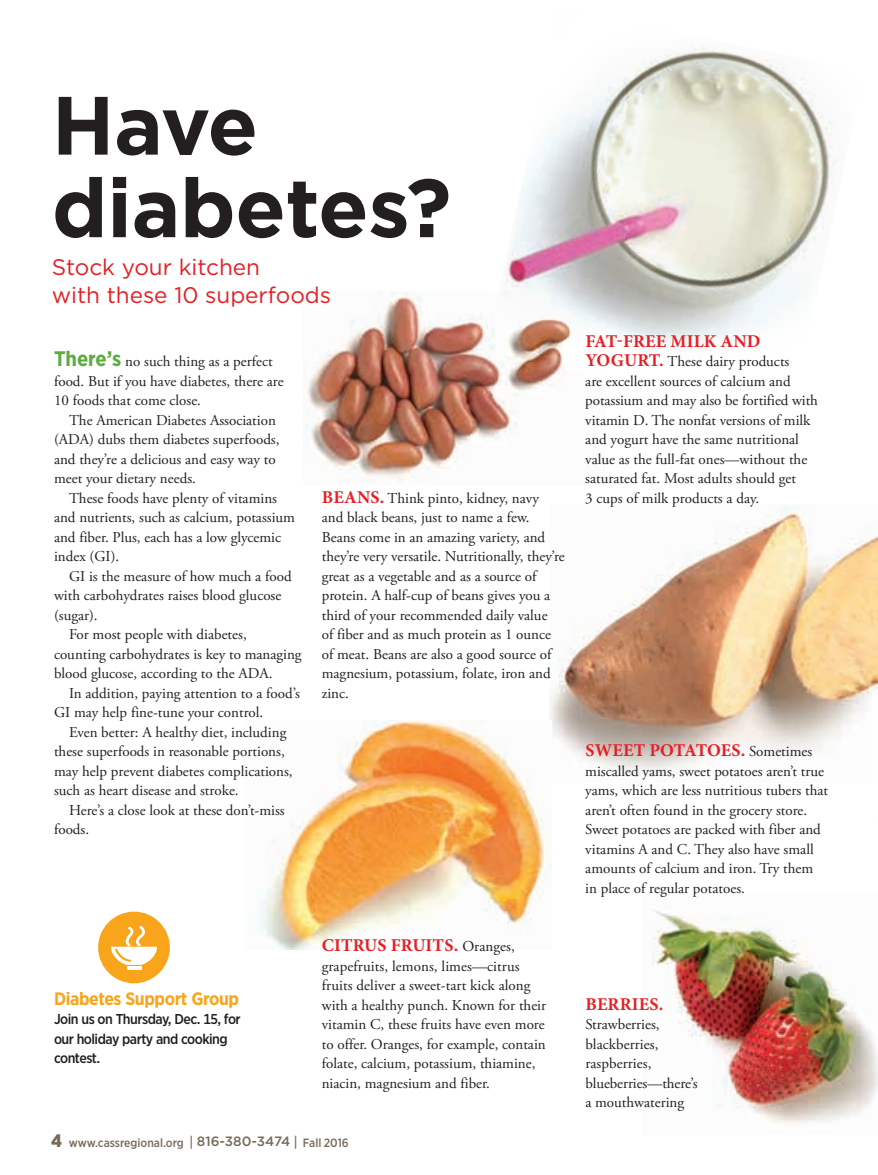
<style>
.page{position:relative;width:878px;height:1175px;background:#fff}
.page>*{position:absolute;margin:0;border:0;box-sizing:border-box;transform-origin:0 0}
.t1{font:700 82.5px/82.5px "Gotham";letter-spacing:-.005em;color:#231f20}
.t2{font:22.5px/28.5px "Gotham";color:#e71e24}
.t3{font:700 18px "Minion Pro";letter-spacing:.01em;color:#e71e24}
.t4{font:700 18px "Gotham Narrow";letter-spacing:-.02em;color:#f9a51b}
.t5{font:15px/19.5px "Adobe Garamond Pro";color:#231f20}
.t6{font:500 14.25px/19.5px "Gotham Narrow";letter-spacing:-.035em;color:#231f20}
.t7{font:500 12px "Gotham Narrow";color:#766b5b}
.s1{font-family:"Gotham Narrow";font-weight:700;font-size:21px;color:#5bac3f}
.s2{font-family:"Minion Pro";font-weight:700;font-size:18px;color:#e71e24}
.s3{font-family:"Adobe Garamond Pro";font-weight:400;font-size:15px;color:#231f20}
.s4{font-weight:900;font-size:18px}
.s5{font-family:"Meta OT";font-stretch:condensed;font-size:13.5px}
.s6{font-family:"Gotham";font-size:13.5px}
</style>
<div class="page">
<img style="left:503px;top:43px;width:332px;height:301px">
<img style="left:550px;top:507px;width:328px;height:265px">
<img style="left:872px;top:662px;width:6px;height:110px">
<img style="left:646px;top:911px;width:232px;height:214px">
<img style="left:304px;top:292px;width:301px;height:190px">
<img style="left:259px;top:720px;width:292px;height:229px">
<div style="left:98px;top:911px;width:72px;height:72px;background:#f9a51b;border-radius:50%"></div>
<hr style="left:127px;top:966px;width:14px;height:3px;background:#fff">
<svg style="left:111px;top:926px;width:46px;height:39px"></svg>
<h1 class="t1" style="left:52px;top:84px;width:401px">Have diabetes?</h1>
<h2 class="t2" style="left:52px;top:252px;width:281px">Stock your kitchen<br>with these 10 superfoods</h2>
<p class="t5" style="left:54px;top:352px;width:231px"><span class="s1">There’s</span> no such thing as a perfect food. But if you have diabetes, there are<br>10 foods that come close.</p>
<p class="t5" style="left:54px;top:411px;width:227px;text-indent:15px">The American Diabetes Association (ADA) dubs them diabetes superfoods, and they’re a delicious and easy way to meet your dietary needs.</p>
<p class="t5" style="left:54px;top:489px;width:242px;text-indent:15px">These foods have plenty of vitamins and nutrients, such as calcium, potassium and fiber. Plus, each has a low glycemic index (GI).</p>
<p class="t5" style="left:69px;top:567px;width:224px">GI is the measure of how much a food</p>
<p class="t5" style="left:54px;top:586px;width:229px">with carbohydrates raises blood glucose</p>
<p class="t5" style="left:54px;top:606px;width:45px">(sugar).</p>
<p class="t5" style="left:69px;top:625px;width:179px">For most people with diabetes,</p>
<p class="t5" style="left:54px;top:645px;width:249px">counting carbohydrates is key to managing</p>
<p class="t5" style="left:54px;top:664px;width:220px">blood glucose, according to the ADA.</p>
<p class="t5" style="left:69px;top:684px;width:232px">In addition, paying attention to a food’s</p>
<p class="t5" style="left:54px;top:703px;width:211px">GI may help fine-tune your control.</p>
<p class="t5" style="left:69px;top:723px;width:219px">Even better: A healthy diet, including</p>
<p class="t5" style="left:54px;top:742px;width:232px">these superfoods in reasonable portions,</p>
<p class="t5" style="left:54px;top:762px;width:240px">may help prevent diabetes complications,</p>
<p class="t5" style="left:54px;top:781px;width:186px">such as heart disease and stroke.</p>
<p class="t5" style="left:69px;top:801px;width:217px">Here’s a close look at these don’t-miss</p>
<p class="t5" style="left:54px;top:820px;width:37px">foods.</p>
<p class="t5" style="left:322px;top:489px;width:244px"><span class="s2">BEANS.</span> Think pinto, kidney, navy<br>and black beans, just to name a few.<br>Beans come in an amazing variety, and they’re very versatile. Nutritionally, they’re great as a vegetable and as a source of protein. A half-cup of beans gives you a third of your recommended daily value<br>of fiber and as much protein as 1 ounce of meat. Beans are also a good source of magnesium, potassium, folate, iron and zinc.</p>
<p class="t4" style="left:54px;top:987px;width:186px">Diabetes Support Group</p>
<p class="t6" style="left:54px;top:1009px;width:188px">Join us on Thursday, Dec. 15, for our holiday party and cooking contest.</p>
<p class="t3" style="left:322px;top:933px;width:194px">CITRUS FRUITS. <span class="s3">Oranges,</span></p>
<p class="t5" style="left:322px;top:957px;width:226px">grapefruits, lemons, limes—citrus fruits deliver a sweet-tart kick along with a healthy punch. Known for their vitamin C, these fruits have even more to offer. Oranges, for example, contain folate, calcium, potassium, thiamine, niacin, magnesium and fiber.</p>
<p class="t7" style="left:51px;top:1134px;width:299px"><span class="s4">4</span> www.cassregional.org <span class="s5">|</span> <span class="s6">816-380-3474</span> <span class="s5">|</span> Fall 2016</p>
<p class="t3" style="left:585px;top:328px;width:177px">FAT-FREE MILK AND</p>
<p class="t5" style="left:585px;top:352px;width:234px"><span class="s2">YOGURT.</span> These dairy products<br>are excellent sources of calcium and potassium and may also be fortified with vitamin D. The nonfat versions of milk and yogurt have the same nutritional value as the full-fat ones—without the saturated fat. Most adults should get<br>3 cups of milk products a day.</p>
<p class="t3" style="left:585px;top:738px;width:228px">SWEET POTATOES. <span class="s3">Sometimes</span></p>
<p class="t5" style="left:585px;top:762px;width:244px">miscalled yams, sweet potatoes aren’t true yams, which are less nutritious tubers that aren’t often found in the grocery store.<br>Sweet potatoes are packed with fiber and vitamins A and C. They also have small amounts of calcium and iron. Try them in place of regular potatoes.</p>
<p class="t3" style="left:585px;top:991px;width:79px">BERRIES.</p>
<p class="t5" style="left:585px;top:1015px;width:114px">Strawberries, blackberries, raspberries, blueberries—there’s a mouthwatering</p>
</div>
